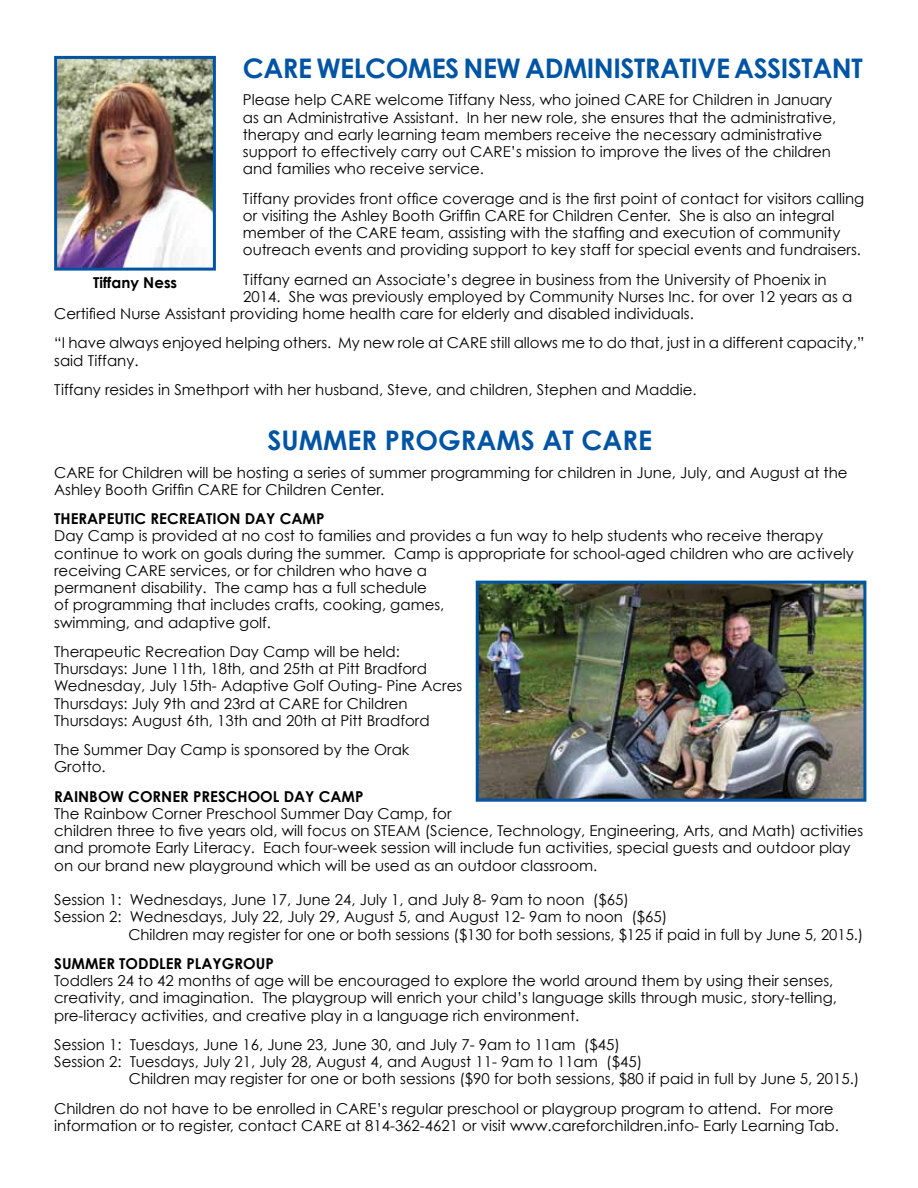
<style>
.page{position:relative;width:918px;height:1188px;background:#fff}
.page>*{position:absolute;margin:0;border:0;box-sizing:border-box;transform-origin:0 0}
.t1{font:700 27px "Century Gothic";letter-spacing:-.015em;color:#0054a4}
.t2{font:15px/17.2px "Century Gothic";color:#000}
.t3{font:700 15px "Century Gothic";color:#000}
</style>
<div class="page">
<img style="left:480px;top:585px;width:382px;height:213px">
<div style="left:476px;top:581px;width:390px;height:221px;border:3px solid #0054a4"></div>
<img style="left:58px;top:60px;width:154px;height:207px">
<div style="left:54px;top:56px;width:162px;height:215px;border:3px solid #0054a4"></div>
<h1 class="t1" style="left:243px;top:51px;width:129px">CARE WELCO</h1>
<h1 class="t1" style="left:408px;top:51px;width:228px">MES NEW ADMIN ISTRAT</h1>
<h1 class="t1" style="left:691px;top:51px;width:114px">IVE ASSISTANT</h1>
<p class="t2" style="left:243px;top:91px;width:595px">Please help CARE welcome Tiffany Ness, who joined CARE for Children in January as an Administrative Assistant. In her new role, she ensures that the administrative, therapy and early learning team members receive the necessary administrative support to effectively carry out CARE’s mission to improve the lives of the children and families who receive service.</p>
<p class="t2" style="left:243px;top:189px;width:623px">Tiffany provides front office coverage and is the first point of contact for visitors calling or visiting the Ashley Booth Griffin CARE for Children Center. She is also an integral member of the CARE team, assisting with the staffing and execution of community outreach events and providing support to key staff for special events and fundraisers.</p>
<p class="t2" style="left:243px;top:270px;width:585px">Tiffany earned an Associate’s degree in business from the University of Phoenix in</p>
<p class="t2" style="left:243px;top:288px;width:611px">2014. She was previously employed by Community Nurses Inc. for over 12 years as a</p>
<p class="t2" style="left:54px;top:305px;width:641px">Certified Nurse Assistant providing home health care for elderly and disabled individuals.</p>
<p class="t2" style="left:54px;top:334px;width:812px">“I have always enjoyed helping others. My new role at CARE still allows me to do that, just in a different capacity,” said Tiffany.</p>
<p class="t2" style="left:54px;top:381px;width:644px">Tiffany resides in Smethport with her husband, Steve, and children, Stephen and Maddie.</p>
<p class="t3" style="left:93px;top:273px;width:85px">TIFFANY NESS</p>
<h1 class="t1" style="left:268px;top:423px;width:153px">SUMMER PROGRA</h1>
<h1 class="t1" style="left:497px;top:423px;width:157px">MS AT CARE</h1>
<p class="t2" style="left:54px;top:463px;width:795px">CARE for Children will be hosting a series of summer programming for children in June, July, and August at the<br>Ashley Booth Griffin CARE for Children Center.</p>
<p class="t3" style="left:54px;top:509px;width:272px">THERAPEUTIC RECREATION DAY CAMP</p>
<p class="t2" style="left:54px;top:527px;width:801px">Day Camp is provided at no cost to families and provides a fun way to help students who receive therapy continue to work on goals during the summer. Camp is appropriate for school-aged children who are actively receiving CARE services, or for children who have a<br>permanent disability. The camp has a full schedule<br>of programming that includes crafts, cooking, games,<br>swimming, and adaptive golf.</p>
<p class="t2" style="left:54px;top:643px;width:410px">Therapeutic Recreation Day Camp will be held:<br>Thursdays: June 11th, 18th, and 25th at Pitt Bradford Wednesday, July 15th- Adaptive Golf Outing- Pine Acres Thursdays: July 9th and 23rd at CARE for Children Thursdays: August 6th, 13th and 20th at Pitt Bradford</p>
<p class="t2" style="left:54px;top:741px;width:357px">The Summer Day Camp is sponsored by the Orak<br>Grotto.</p>
<p class="t3" style="left:54px;top:787px;width:311px">RAINBOW CORNER PRESCHOOL DAY CAMP</p>
<p class="t2" style="left:54px;top:805px;width:810px">The Rainbow Corner Preschool Summer Day Camp, for<br>children three to five years old, will focus on STEAM (Science, Technology, Engineering, Arts, and Math) activities and promote Early Literacy. Each four-week session will include fun activities, special guests and outdoor play on our brand new playground which will be used as an outdoor classroom.</p>
<p class="t2" style="left:54px;top:891px;width:576px">Session 1: Wednesdays, June 17, June 24, July 1, and July 8- 9am to noon ($65)</p>
<p class="t2" style="left:54px;top:908px;width:615px">Session 2: Wednesdays, July 22, July 29, August 5, and August 12- 9am to noon ($65)</p>
<p class="t2" style="left:129px;top:925px;width:736px">Children may register for one or both sessions ($130 for both sessions, $125 if paid in full by June 5, 2015.)</p>
<p class="t3" style="left:54px;top:954px;width:221px">SUMMER TODDLER PLAYGROUP</p>
<p class="t2" style="left:54px;top:972px;width:784px">Toddlers 24 to 42 months of age will be encouraged to explore the world around them by using their senses, creativity, and imagination. The playgroup will enrich your child’s language skills through music, story-telling, pre-literacy activities, and creative play in a language rich environment.</p>
<p class="t2" style="left:54px;top:1036px;width:567px">Session 1: Tuesdays, June 16, June 23, June 30, and July 7- 9am to 11am ($45)</p>
<p class="t2" style="left:54px;top:1053px;width:590px">Session 2: Tuesdays, July 21, July 28, August 4, and August 11- 9am to 11am ($45)</p>
<p class="t2" style="left:129px;top:1070px;width:732px">Children may register for one or both sessions ($90 for both sessions, $80 if paid in full by June 5, 2015.)</p>
<p class="t2" style="left:54px;top:1099px;width:786px">Children do not have to be enrolled in CARE’s regular preschool or playgroup program to attend. For more information or to register, contact CARE at 814-362-4621 or visit www.careforchildren.info- Early Learning Tab.</p>
</div>
